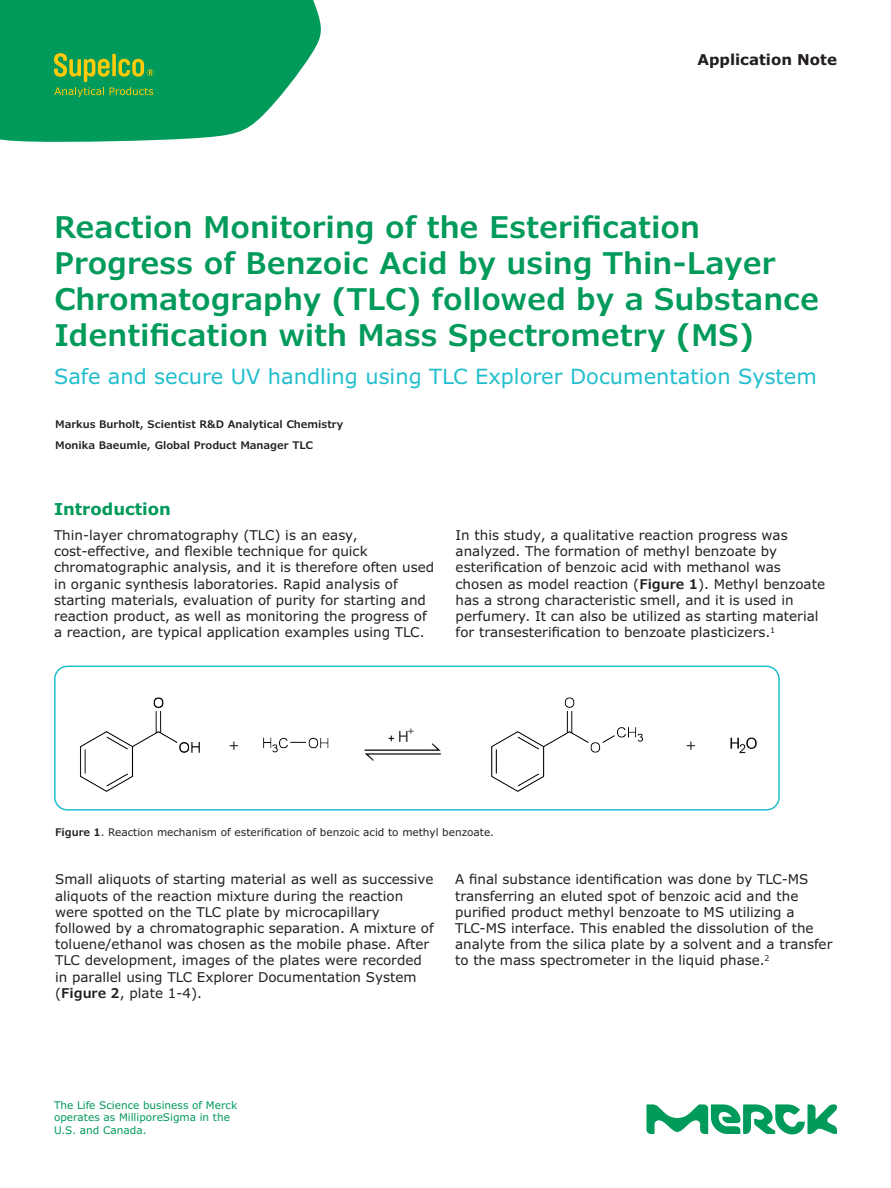
<style>
.page{position:relative;width:891px;height:1188px;background:#fff}
.page>*{position:absolute;margin:0;border:0;box-sizing:border-box;transform-origin:0 0}
.t1{font:600 30px/36px "Verdana Pro";color:#009a5a}
.t2{font:21px "Verdana Pro";color:#21bece}
.t3{font:700 16.5px "Verdana Pro";color:#009a5a}
.t4{font:700 15px "Verdana Pro";color:#231f20}
.t5{font:13.5px/16.2px "Verdana Pro";color:#231f20}
.t6{font:600 10.5px/21.6px "Verdana Pro";color:#231f20}
.t7{font:10.5px/12.6px "Verdana Pro";color:#009a5a}
.t8{font:10.5px "Verdana Pro";color:#231f20}
.s1{font-weight:600}
</style>
<div class="page">
<svg style="left:0;top:0;width:321px;height:142px;background:#1ca56c"></svg>
<svg style="left:54px;top:53px;width:100px;height:44px;background:#44a644"></svg>
<div style="left:54px;top:666px;width:726px;height:145px;border:2px solid #21bece;border-radius:13px"></div>
<img style="left:62px;top:697px;width:152px;height:113px">
<img style="left:263px;top:737px;width:66px;height:16px">
<img style="left:474px;top:697px;width:184px;height:113px">
<img style="left:730px;top:737px;width:27px;height:17px">
<img style="left:364px;top:728px;width:77px;height:33px">
<svg style="left:646px;top:1104px;width:191px;height:30px"></svg>
<p class="t4" style="left:697px;top:50px;width:141px">Application Note</p>
<h1 class="t1" style="left:54px;top:210px;width:767px">Reaction Monitoring of the Esterification Progress of Benzoic Acid by using Thin-Layer Chromatography (TLC) followed by a Substance Identification with Mass Spectrometry (MS)</h1>
<h2 class="t2" style="left:54px;top:363px;width:764px">Safe and secure UV handling using TLC Explorer Documentation System</h2>
<p class="t6" style="left:55px;top:413px;width:290px">Markus Burholt, Scientist R&amp;D Analytical Chemistry<br>Monika Baeumle, Global Product Manager TLC</p>
<p class="t3" style="left:54px;top:498px;width:119px">Introduction</p>
<p class="t5" style="left:54px;top:527px;width:382px">Thin-layer chromatography (TLC) is an easy, cost-effective, and flexible technique for quick chromatographic analysis, and it is therefore often used in organic synthesis laboratories. Rapid analysis of starting materials, evaluation of purity for starting and reaction product, as well as monitoring the progress of a reaction, are typical application examples using TLC.</p>
<p class="t5" style="left:456px;top:527px;width:371px">In this study, a qualitative reaction progress was analyzed. The formation of methyl benzoate by esterification of benzoic acid with methanol was chosen as model reaction (<span class="s1">Figure 1</span>). Methyl benzoate has a strong characteristic smell, and it is used in perfumery. It can also be utilized as starting material for transesterification to benzoate plasticizers.<sup>1</sup></p>
<p class="t5" style="left:228px;top:738px;width:13px">+</p>
<p class="t5" style="left:686px;top:738px;width:13px">+</p>
<p class="t8" style="left:55px;top:825px;width:440px"><span class="s1">Figure 1</span>. Reaction mechanism of esterification of benzoic acid to methyl benzoate.</p>
<p class="t5" style="left:55px;top:872px;width:380px">Small aliquots of starting material as well as successive aliquots of the reaction mixture during the reaction were spotted on the TLC plate by microcapillary followed by a chromatographic separation. A mixture of toluene/ethanol was chosen as the mobile phase. After TLC development, images of the plates were recorded in parallel using TLC Explorer Documentation System (<span class="s1">Figure 2</span>, plate 1-4).</p>
<p class="t5" style="left:455px;top:872px;width:379px">A final substance identification was done by TLC-MS transferring an eluted spot of benzoic acid and the purified product methyl benzoate to MS utilizing a TLC-MS interface. This enabled the dissolution of the analyte from the silica plate by a solvent and a transfer to the mass spectrometer in the liquid phase.<sup>2</sup></p>
<p class="t7" style="left:54px;top:1099px;width:185px">The Life Science business of Merck operates as MilliporeSigma in the<br>U.S. and Canada.</p>
</div>
